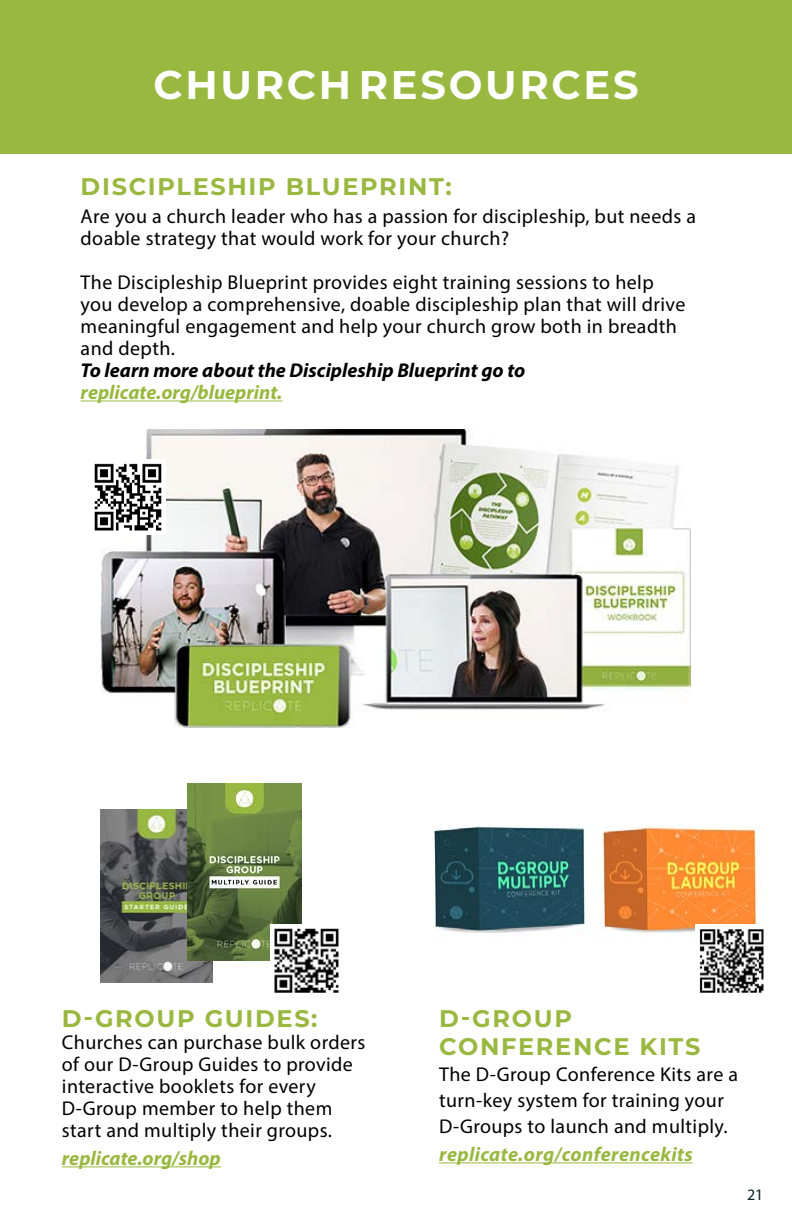
<style>
.page{position:relative;width:792px;height:1224px;background:#fff}
.page>*{position:absolute;margin:0;border:0;box-sizing:border-box;transform-origin:0 0}
.t1{font:700 40px "Montserrat";letter-spacing:.065em;color:#fff}
.t2{font:700 24px/28px "Montserrat";letter-spacing:.07em;color:#99b83f}
.t3{font:20px/22px "Myriad Pro";letter-spacing:.02em;color:#000101}
.t4{font:italic 700 20px "Myriad Pro";color:#000101}
.t5{font:italic 700 20px "Myriad Pro";color:#99b83f}
.t6{font:italic 700 20px "Myriad Pro";letter-spacing:.02em;color:#99b83f}
.t7{font:16px "Myriad Pro";color:#072125}
</style>
<div class="page">
<div style="left:0;top:0;width:792px;height:154px;background:#99b83f"></div>
<hr style="left:81px;top:400px;width:201px;height:1px;background:#99b83f">
<hr style="left:62px;top:1166px;width:159px;height:1px;background:#99b83f">
<hr style="left:439px;top:1162px;width:254px;height:1px;background:#99b83f">
<img style="left:101px;top:429px;width:590px;height:298px">
<img style="left:101px;top:809px;width:111px;height:173px">
<img style="left:187px;top:784px;width:114px;height:176px">
<img style="left:271px;top:924px;width:68px;height:69px">
<img style="left:433px;top:825px;width:335px;height:108px">
<img style="left:696px;top:924px;width:72px;height:69px">
<img style="left:94px;top:459px;width:72px;height:75px">
<h1 class="t1" style="left:153px;top:56px;width:487px">CHURCH RESOURCES</h1>
<p class="t2" style="left:81px;top:171px;width:373px">DISCIPLESHIP BLUEPRINT:</p>
<p class="t3" style="left:81px;top:205px;width:617px">Are you a church leader who has a passion for discipleship, but needs a doable strategy that would work for your church?</p>
<p class="t3" style="left:81px;top:271px;width:606px">The Discipleship Blueprint provides eight training sessions to help you develop a comprehensive, doable discipleship plan that will drive meaningful engagement and help your church grow both in breadth and depth.</p>
<p class="t4" style="left:81px;top:357px;width:446px">To learn more about the Discipleship Blueprint go to</p>
<p class="t5" style="left:81px;top:379px;width:203px">replicate.org/blueprint.</p>
<p class="t2" style="left:62px;top:1003px;width:257px">D-GROUP GUIDES:</p>
<p class="t3" style="left:62px;top:1031px;width:305px">Churches can purchase bulk orders of our D-Group Guides to provide interactive booklets for every<br>D-Group member to help them start and multiply their groups.</p>
<p class="t5" style="left:62px;top:1145px;width:160px">replicate.org/shop</p>
<p class="t2" style="left:439px;top:1003px;width:263px">D-GROUP<br>CONFERENCE KITS</p>
<p class="t3" style="left:439px;top:1061px;width:300px;line-height:26px">The D-Group Conference Kits are a turn-key system for training your<br>D-Groups to launch and multiply.</p>
<p class="t6" style="left:439px;top:1141px;width:255px">replicate.org/conferencekits</p>
<p class="t7" style="left:747px;top:1185px;width:18px">21</p>
</div>
